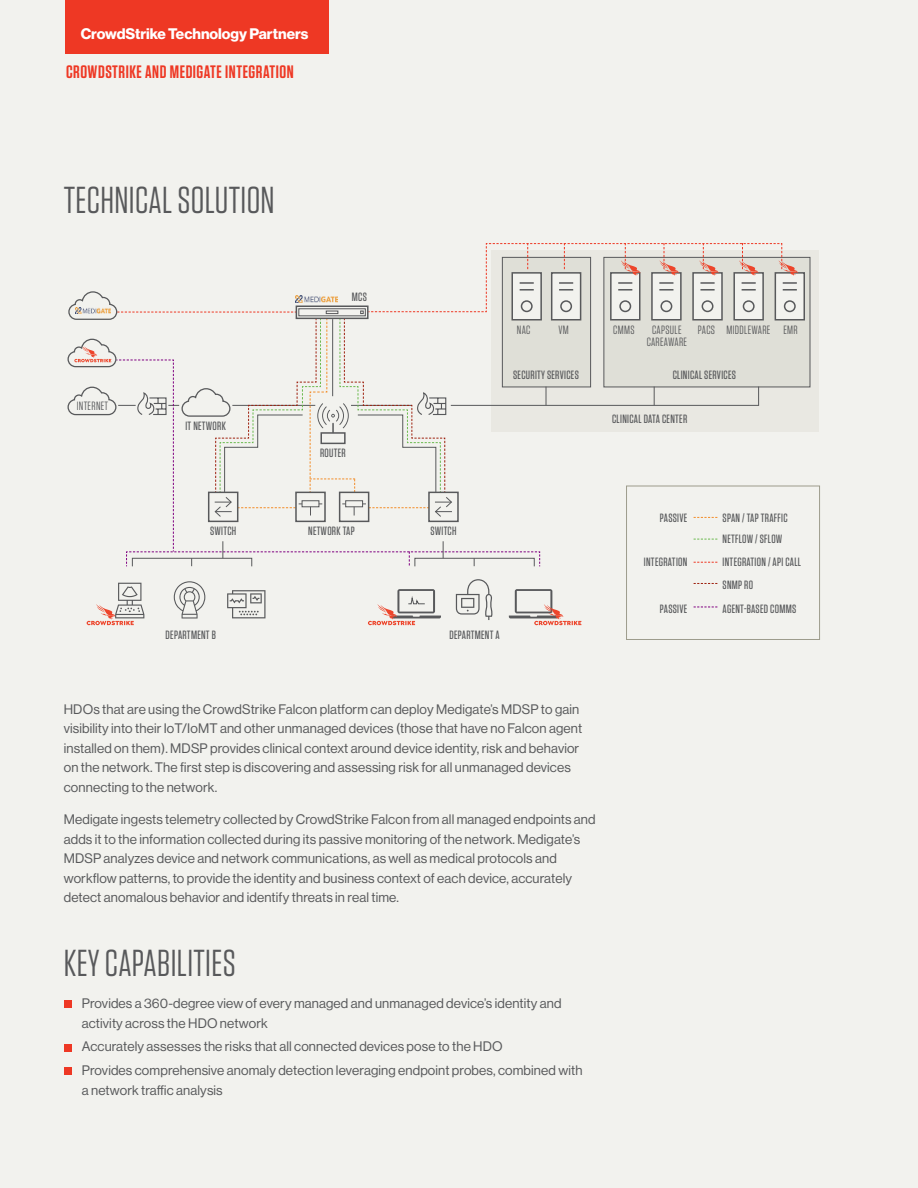
<style>
.page{position:relative;width:918px;height:1188px;background:#f2f2ee}
.page>*{position:absolute;margin:0;border:0;box-sizing:border-box;transform-origin:0 0}
.t1{font:37.5px "Tungsten";letter-spacing:.01em;color:#58595b}
.t2{font:600 18px "Tungsten";letter-spacing:.03em;color:#ee3824}
.t3{font:700 15px "Haas Grot Disp 75";color:#fff}
.t4{font:13.5px/19.5px "Haas Grot Disp 55 Roman";letter-spacing:.01em;color:#58595b}
.t5{font:500 12px/21.5px "Tungsten";letter-spacing:.025em;color:#58595b}
.t6{font:12px/11.7px "Tungsten";letter-spacing:.025em;color:#58595b;text-align:center}
</style>
<div class="page">
<div style="left:65px;top:0;width:263px;height:53px;background:#ee3824"></div>
<div style="left:64px;top:1000px;width:7px;height:8px;background:#ee3824"></div>
<div style="left:64px;top:1044px;width:7px;height:7px;background:#ee3824"></div>
<div style="left:64px;top:1068px;width:7px;height:7px;background:#ee3824"></div>
<div style="left:492px;top:250px;width:327px;height:182px;background:#e9e8e2"></div>
<div style="left:604px;top:257px;width:206px;height:130px;background:#dfdfd7"></div>
<svg style="left:368px;top:589px;width:73px;height:36px"></svg>
<svg style="left:509px;top:589px;width:72px;height:36px"></svg>
<svg style="left:227px;top:590px;width:39px;height:28px"></svg>
<svg style="left:174px;top:581px;width:31px;height:38px"></svg>
<svg style="left:87px;top:583px;width:57px;height:42px"></svg>
<svg style="left:456px;top:579px;width:37px;height:41px"></svg>
<div style="left:775px;top:272px;width:30px;height:49px;background:#f2f2ee;border:2px solid #58595b"></div>
<div style="left:626px;top:486px;width:194px;height:154px;border:1px solid #9d9c8c"></div>
<svg style="left:67px;top:243px;width:731px;height:324px"></svg>
<svg style="left:694px;top:583px;width:23px;height:1px"></svg>
<svg style="left:694px;top:607px;width:23px;height:1px"></svg>
<p class="t3" style="left:81px;top:25px;width:229px">CrowdStrike Technology Partners</p>
<h2 class="t2" style="left:66px;top:62px;width:229px">CROWDSTRIKE AND MEDIGATE INTEGRATION</h2>
<h1 class="t1" style="left:64px;top:181px;width:212px">TECHNICAL SOLUTION</h1>
<p class="t6" style="left:77px;top:400px;width:33px">INTERNET</p>
<p class="t5" style="left:185px;top:415px;width:42px">IT NETWORK</p>
<p class="t5" style="left:352px;top:286px;width:17px">MCS</p>
<p class="t5" style="left:320px;top:443px;width:27px">ROUTER</p>
<p class="t6" style="left:698px;top:324px;width:101px">PACS MIDDLEWARE EMR</p>
<p class="t6" style="left:517px;top:324px;width:15px">NAC</p>
<p class="t6" style="left:559px;top:324px;width:12px">VM</p>
<p class="t6" style="left:613px;top:324px;width:23px">CMMS</p>
<p class="t6" style="left:647px;top:324px;width:42px">CAPSULE<br>CAREAWARE</p>
<p class="t5" style="left:513px;top:364px;width:67px">SECURITY SERVICES</p>
<p class="t5" style="left:673px;top:364px;width:65px">CLINICAL SERVICES</p>
<p class="t5" style="left:612px;top:408px;width:77px">CLINICAL DATA CENTER</p>
<p class="t5" style="left:210px;top:520px;width:28px">SWITCH</p>
<p class="t5" style="left:430px;top:520px;width:28px">SWITCH</p>
<p class="t5" style="left:308px;top:520px;width:48px">NETWORK TAP</p>
<p class="t5" style="left:166px;top:624px;width:52px">DEPARTMENT B</p>
<p class="t5" style="left:449px;top:624px;width:52px">DEPARTMENT A</p>
<p class="t5" style="left:660px;top:507px;width:29px">PASSIVE</p>
<p class="t5" style="left:723px;top:507px;width:67px">SPAN / TAP TRAFFIC<br>NETFLOW / SFLOW</p>
<p class="t5" style="left:644px;top:551px;width:45px">INTEGRATION</p>
<p class="t5" style="left:723px;top:551px;width:80px;line-height:22.5px">INTEGRATION / API CALL<br>SNMP RO</p>
<p class="t5" style="left:660px;top:598px;width:29px">PASSIVE</p>
<p class="t5" style="left:723px;top:598px;width:75px">AGENT-BASED COMMS</p>
<p class="t4" style="left:64px;top:700px;width:520px">HDOs that are using the CrowdStrike Falcon platform can deploy Medigate’s MDSP to gain visibility into their IoT/IoMT and other unmanaged devices (those that have no Falcon agent installed on them). MDSP provides clinical context around device identity, risk and behavior on the network. The first step is discovering and assessing risk for all unmanaged devices connecting to the network.</p>
<p class="t4" style="left:64px;top:810px;width:533px">Medigate ingests telemetry collected by CrowdStrike Falcon from all managed endpoints and adds it to the information collected during its passive monitoring of the network. Medigate’s MDSP analyzes device and network communications, as well as medical protocols and workflow patterns, to provide the identity and business context of each device, accurately detect anomalous behavior and identify threats in real time.</p>
<h1 class="t1" style="left:64px;top:944px;width:173px">KEY CAPABILITIES</h1>
<p class="t4" style="left:82px;top:994px;width:481px">Provides a 360-degree view of every managed and unmanaged device’s identity and activity across the HDO network</p>
<p class="t4" style="left:82px;top:1035px;width:502px;line-height:23.7px">Accurately assesses the risks that all connected devices pose to the HDO<br>Provides comprehensive anomaly detection leveraging endpoint probes, combined with</p>
<p class="t4" style="left:82px;top:1080px;width:142px">a network traffic analysis</p>
</div>
